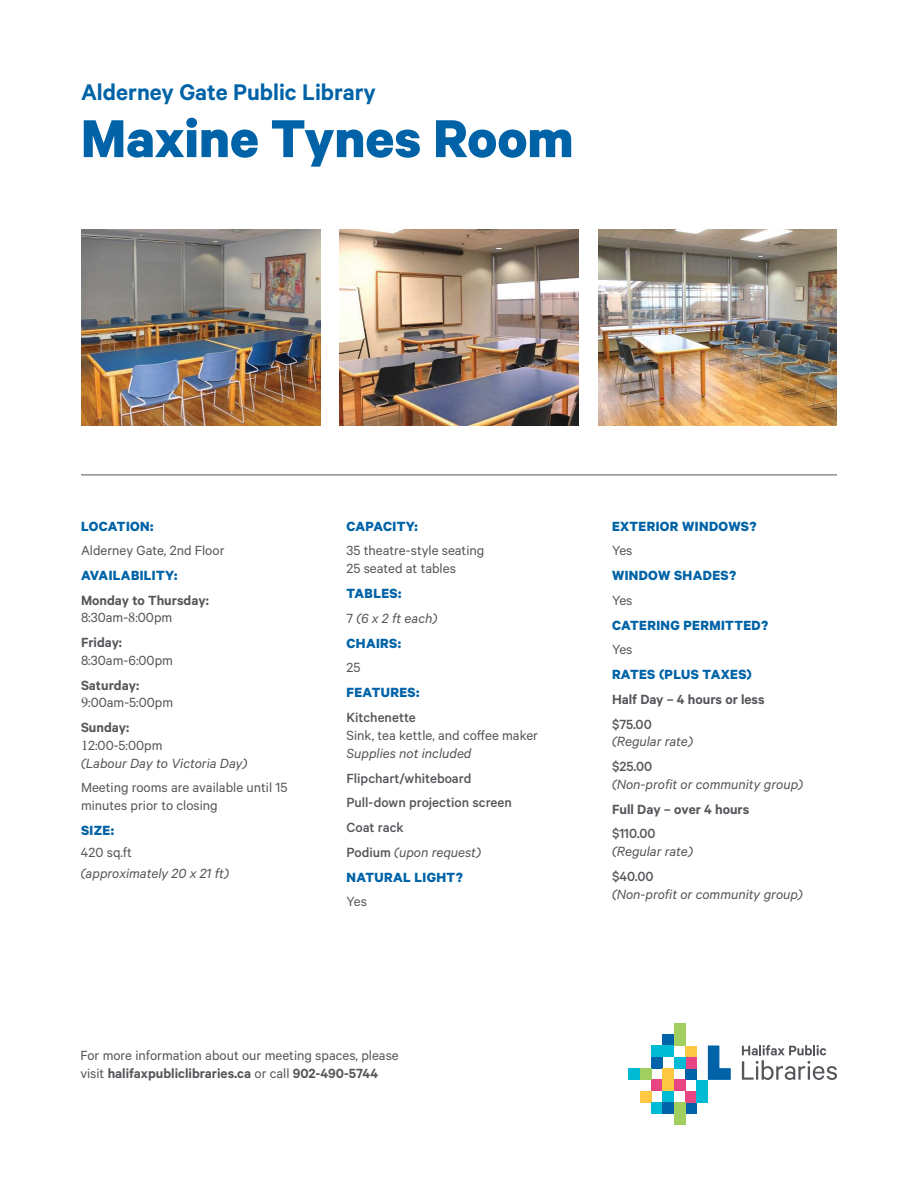
<style>
.page{position:relative;width:918px;height:1188px;background:#fff}
.page>*{position:absolute;margin:0;border:0;box-sizing:border-box;transform-origin:0 0}
.t1{font:700 60px "Calibre";color:#0163a7}
.t2{font:600 25.5px "Calibre";color:#0163a7}
.t3{font:15px/18px "Calibre";color:#54565a}
.t4{font:italic 15px/17.9px "Calibre";color:#54565a}
.t5{font:700 15px/24.8px "Calibre";letter-spacing:.025em;color:#0163a7}
.t6{font:500 15px/24.8px "Calibre";color:#54565a}
.t7{font:600 15px/17.7px "Calibre";color:#54565a}
.s1{font-weight:400}
.s2{font-family:"Minion Pro";font-weight:400}
.s3{font-weight:600}
.s4{font-family:"Minion Pro"}
.s5{font-weight:600;font-style:normal}
.s6{font-family:"Minion Pro";font-style:normal}
.s7{font-style:normal}
.s8{font-weight:400;color:#54565a}
.s9{font-weight:400;font-style:italic;color:#54565a}
.s10{font-weight:400;font-style:italic}
.s11{font-weight:700;color:#0163a7}
</style>
<div class="page">
<hr style="left:81px;top:475px;width:756px;height:1px;background:#54565a">
<img style="left:82px;top:230px;width:238px;height:196px">
<img style="left:340px;top:230px;width:238px;height:196px">
<img style="left:599px;top:230px;width:238px;height:196px">
<svg style="left:742px;top:1045px;width:95px;height:35px"></svg>
<svg style="left:708px;top:1046px;width:23px;height:34px"></svg>
<div style="left:663px;top:1091px;width:11px;height:11px;background:#01bad3"></div>
<div style="left:685px;top:1068px;width:12px;height:12px;background:#0163a7"></div>
<div style="left:685px;top:1046px;width:12px;height:22px;background:#fec843"></div>
<div style="left:685px;top:1057px;width:12px;height:11px;background:#e74683"></div>
<div style="left:685px;top:1102px;width:12px;height:12px;background:#0163a7"></div>
<div style="left:685px;top:1091px;width:12px;height:11px;background:#e74683"></div>
<div style="left:629px;top:1068px;width:11px;height:12px;background:#01bad3"></div>
<div style="left:663px;top:1034px;width:11px;height:12px;background:#0163a7"></div>
<div style="left:651px;top:1057px;width:12px;height:11px;background:#0163a7"></div>
<div style="left:651px;top:1080px;width:12px;height:11px;background:#e74683"></div>
<div style="left:674px;top:1080px;width:11px;height:11px;background:#e74683"></div>
<div style="left:651px;top:1046px;width:23px;height:11px;background:#01bad3"></div>
<div style="left:640px;top:1068px;width:11px;height:12px;background:#a1cf5f"></div>
<div style="left:663px;top:1068px;width:11px;height:23px;background:#fec843"></div>
<div style="left:640px;top:1091px;width:11px;height:11px;background:#fec843"></div>
<div style="left:651px;top:1102px;width:12px;height:12px;background:#01bad3"></div>
<div style="left:663px;top:1102px;width:11px;height:12px;background:#0163a7"></div>
<div style="left:674px;top:1057px;width:11px;height:11px;background:#01bad3"></div>
<div style="left:697px;top:1080px;width:11px;height:22px;background:#01bad3"></div>
<div style="left:674px;top:1102px;width:11px;height:23px;background:#a1cf5f"></div>
<div style="left:674px;top:1023px;width:11px;height:23px;background:#a1cf5f"></div>
<h2 class="t2" style="left:81px;top:77px;width:297px">Alderney Gate Public Library</h2>
<h1 class="t1" style="left:81px;top:102px;width:494px">Maxine Tynes Room</h1>
<p class="t5" style="left:81px;top:513px;width:74px">LOCATION:</p>
<p class="t3" style="left:81px;top:541px;width:145px">Alderney Gate, 2nd Floor</p>
<p class="t5" style="left:81px;top:563px;width:98px">AVAILABILITY:</p>
<p class="t7" style="left:81px;top:591px;width:129px">Monday to Thursday:<br><span class="s1">8:30am-</span><span class="s2">8</span><span class="s1">:00pm</span></p>
<p class="t7" style="left:81px;top:633px;width:43px">Friday:</p>
<p class="t3" style="left:81px;top:651px;width:94px">8:30am-6:00pm</p>
<p class="t3" style="left:81px;top:676px;width:94px"><span class="s3">Saturday:<br></span><span class="s4">9</span>:00am-5:00pm</p>
<p class="t4" style="left:81px;top:718px;width:168px"><span class="s5">Sunday:<br></span><span class="s6">1</span><span class="s7">2:00-5:00pm<br></span>(Labour Day to Victoria Day)</p>
<p class="t3" style="left:81px;top:778px;width:208px">Meeting rooms are available until 15 minutes prior to closing</p>
<p class="t5" style="left:81px;top:818px;width:35px">SIZE:</p>
<p class="t3" style="left:81px;top:843px;width:52px">420 sq.ft</p>
<p class="t4" style="left:81px;top:864px;width:149px">(approximately 20 x 21 ft)</p>
<p class="t5" style="left:346px;top:513px;width:73px">CAPACITY:</p>
<p class="t3" style="left:346px;top:541px;width:139px">35 theatre-style seating<br>25 seated at tables</p>
<p class="t5" style="left:346px;top:581px;width:92px">TABLES:<br><span class="s8">7</span> <span class="s9">(6 x 2 ft each)<br></span>CHAIRS:</p>
<p class="t3" style="left:346px;top:658px;width:15px">25</p>
<p class="t5" style="left:346px;top:680px;width:74px">FEATURES:</p>
<p class="t6" style="left:346px;top:704px;width:71px">Kitchenette</p>
<p class="t3" style="left:346px;top:726px;width:193px">Sink, tea kettle, and coffee maker</p>
<p class="t4" style="left:346px;top:744px;width:127px">Supplies not included</p>
<p class="t6" style="left:346px;top:765px;width:167px">Flipchart/whiteboard<br>Pull-down projection screen<br>Coat rack<br>Podium <span class="s10">(upon request)<br></span><span class="s11">NATURAL LIGHT?</span></p>
<p class="t3" style="left:346px;top:892px;width:22px">Yes</p>
<p class="t3" style="left:80px;top:1046px;width:320px">For more information about our meeting spaces, please visit <span class="s3">halifaxpubliclibraries.ca</span> or call <span class="s3">902-490-5744</span></p>
<p class="t5" style="left:612px;top:513px;width:146px">EXTERIOR WINDOWS?</p>
<p class="t3" style="left:612px;top:541px;width:22px">Yes</p>
<p class="t5" style="left:612px;top:563px;width:126px">WINDOW SHADES?</p>
<p class="t3" style="left:612px;top:591px;width:22px">Yes</p>
<p class="t5" style="left:612px;top:612px;width:158px">CATERING PERMITTED?</p>
<p class="t3" style="left:612px;top:640px;width:22px">Yes</p>
<p class="t5" style="left:612px;top:662px;width:141px">RATES (PLUS TAXES)</p>
<p class="t7" style="left:612px;top:690px;width:154px">Half Day – 4 hours or less</p>
<p class="t6" style="left:612px;top:711px;width:41px">$75.00</p>
<p class="t4" style="left:612px;top:732px;width:82px">(Regular rate)</p>
<p class="t6" style="left:612px;top:754px;width:42px">$25.00</p>
<p class="t4" style="left:612px;top:775px;width:193px">(Non-profit or community group)</p>
<p class="t7" style="left:612px;top:800px;width:139px">Full Day – over 4 hours</p>
<p class="t6" style="left:612px;top:821px;width:45px">$110.00</p>
<p class="t4" style="left:612px;top:842px;width:82px">(Regular rate)</p>
<p class="t6" style="left:612px;top:863px;width:43px">$40.00</p>
<p class="t4" style="left:612px;top:884px;width:192px">(Non-profit or community group)</p>
</div>
